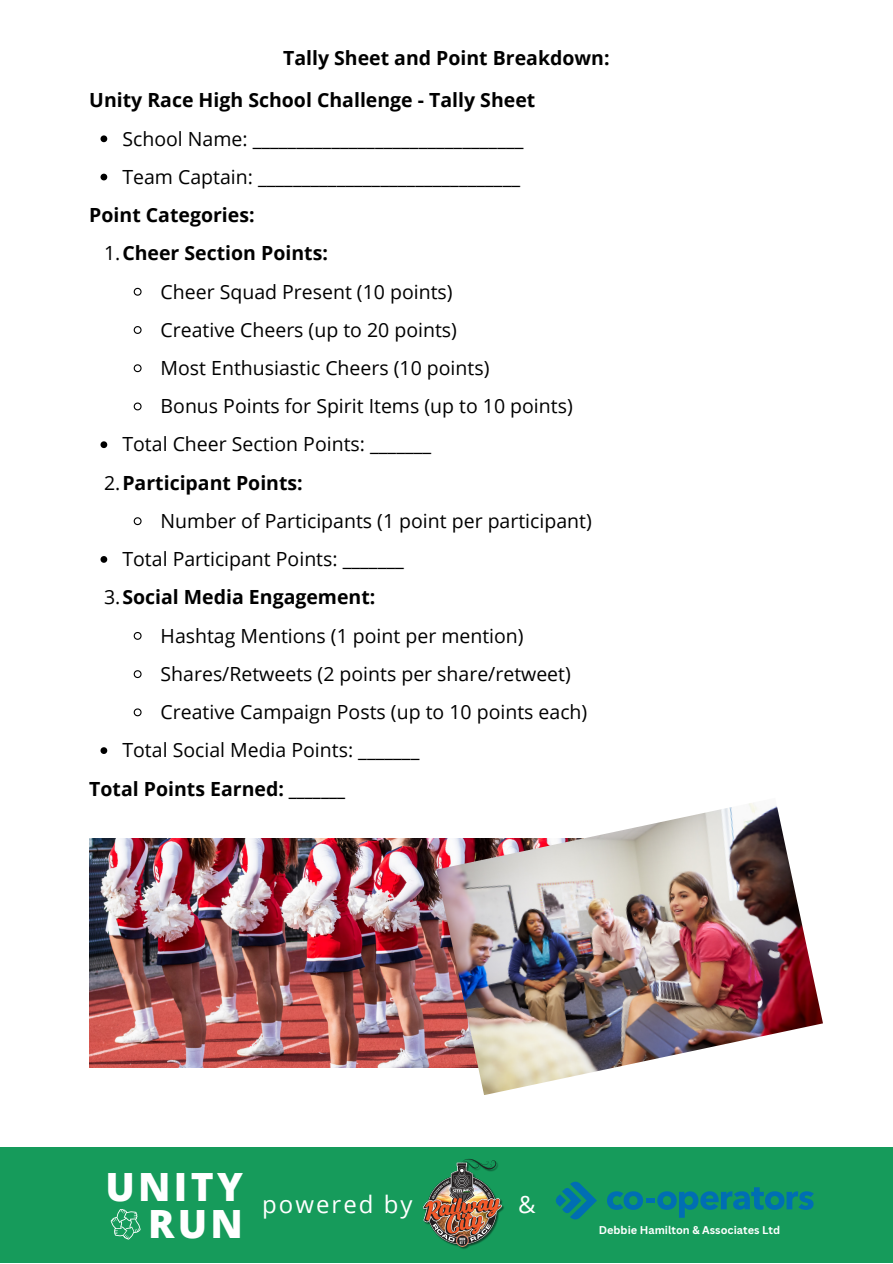
<style>
.page{position:relative;width:893px;height:1264px;background:#fff}
.page>*{position:absolute;margin:0;border:0;box-sizing:border-box;transform-origin:0 0}
.t1{font:800 38.85px "Open Sans";letter-spacing:.085em;color:#fff}
.t2{font:24px "Open Sans";letter-spacing:.085em;color:#fff}
.t3{font:19.5px "Open Sans";color:#000}
.t4{font:700 19.5px "Open Sans";color:#000}
.t5{font:700 10.95px "Canva Sans";color:#fff}
.s1{font-weight:400}
</style>
<div class="page">
<div style="left:0;top:1147px;width:892px;height:115px;background:#169b5b"></div>
<svg style="left:111px;top:1209px;width:29px;height:30px"></svg>
<img style="left:422px;top:1158px;width:82px;height:91px">
<svg style="left:555px;top:1181px;width:42px;height:38px"></svg>
<svg style="left:607px;top:1187px;width:206px;height:30px"></svg>
<svg style="left:100px;top:135px;width:7px;height:7px"></svg>
<svg style="left:100px;top:174px;width:7px;height:6px"></svg>
<svg style="left:133px;top:287px;width:9px;height:9px"></svg>
<svg style="left:133px;top:326px;width:9px;height:8px"></svg>
<svg style="left:133px;top:364px;width:9px;height:9px"></svg>
<svg style="left:133px;top:402px;width:9px;height:9px"></svg>
<svg style="left:100px;top:441px;width:7px;height:7px"></svg>
<svg style="left:133px;top:517px;width:9px;height:9px"></svg>
<svg style="left:100px;top:556px;width:7px;height:7px"></svg>
<svg style="left:133px;top:632px;width:9px;height:8px"></svg>
<svg style="left:133px;top:670px;width:9px;height:9px"></svg>
<svg style="left:133px;top:708px;width:9px;height:9px"></svg>
<svg style="left:100px;top:747px;width:7px;height:7px"></svg>
<img style="left:89px;top:838px;width:347px;height:229px">
<img style="left:436px;top:803px;width:386px;height:292px">
<p class="t4" style="left:283px;top:45px;width:328px">Tally Sheet and Point Breakdown:</p>
<p class="t4" style="left:89px;top:86px;width:447px">Unity Race High School Challenge - Tally Sheet</p>
<p class="t3" style="left:122px;top:125px;width:402px">School Name: _______________________________</p>
<p class="t3" style="left:122px;top:163px;width:399px">Team Captain: ______________________________</p>
<p class="t4" style="left:89px;top:201px;width:167px">Point Categories:</p>
<p class="t4" style="left:104px;top:239px;width:225px"><span class="s1">1.</span>Cheer Section Points:</p>
<p class="t3" style="left:161px;top:278px;width:293px">Cheer Squad Present (10 points)</p>
<p class="t3" style="left:161px;top:316px;width:298px">Creative Cheers (up to 20 points)</p>
<p class="t3" style="left:161px;top:354px;width:330px">Most Enthusiastic Cheers (10 points)</p>
<p class="t3" style="left:161px;top:392px;width:413px">Bonus Points for Spirit Items (up to 10 points)</p>
<p class="t3" style="left:122px;top:430px;width:310px">Total Cheer Section Points: _______</p>
<p class="t4" style="left:104px;top:469px;width:200px"><span class="s1">2.</span>Participant Points:</p>
<p class="t3" style="left:161px;top:507px;width:432px">Number of Participants (1 point per participant)</p>
<p class="t3" style="left:122px;top:545px;width:283px">Total Participant Points: _______</p>
<p class="t4" style="left:104px;top:583px;width:273px"><span class="s1">3.</span>Social Media Engagement:</p>
<p class="t3" style="left:161px;top:622px;width:364px">Hashtag Mentions (1 point per mention)</p>
<p class="t3" style="left:161px;top:660px;width:412px">Shares/Retweets (2 points per share/retweet)</p>
<p class="t3" style="left:161px;top:698px;width:428px">Creative Campaign Posts (up to 10 points each)</p>
<p class="t3" style="left:122px;top:736px;width:298px">Total Social Media Points: _______</p>
<p class="t4" style="left:89px;top:774px;width:257px">Total Points Earned: _______</p>
<p class="t1" style="left:105px;top:1159px;width:139px">UNITY</p>
<p class="t1" style="left:148px;top:1196px;width:96px">RUN</p>
<p class="t2" style="left:262px;top:1186px;width:152px">powered by</p>
<p class="t2" style="left:518px;top:1186px;width:19px">&amp;</p>
<p class="t5" style="left:598px;top:1222px;width:183px">Debbie Hamilton &amp; Associates Ltd</p>
</div>
